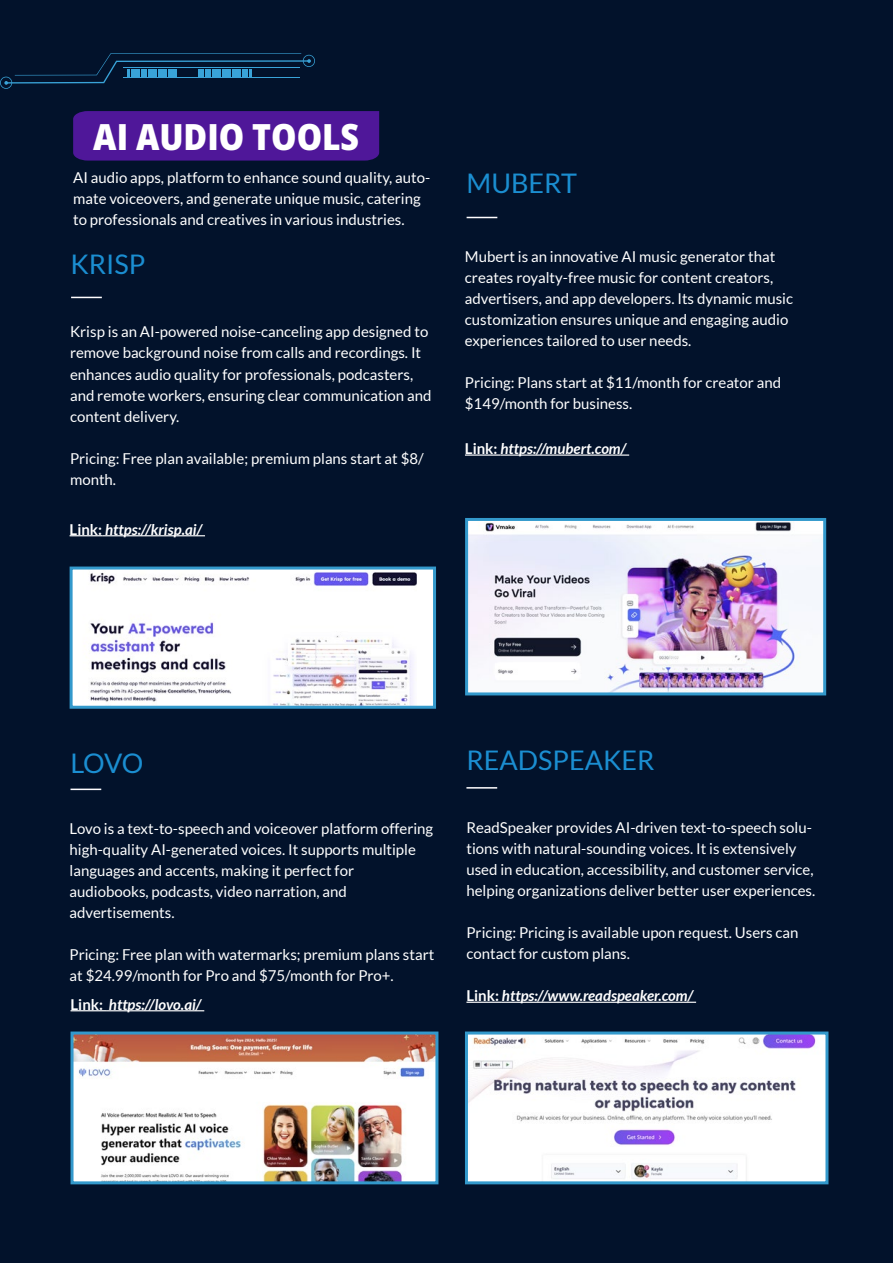
<style>
.page{position:relative;width:893px;height:1263px;background:#fff}
.page>*{position:absolute;margin:0;border:0;box-sizing:border-box;transform-origin:0 0}
.t1{font:800 semi-condensed 36px "Open Sans";color:#fff}
.t2{font:27px "Lato";color:#1b8ed1}
.t3{font:15px/21px "Lato";color:#fff}
.t4{font:italic 700 15px "Lato";color:#fff}
.s1{font-style:normal}
</style>
<div class="page">
<div style="left:0;top:0;width:893px;height:1262px;background:#02122b"></div>
<hr style="left:70px;top:535px;width:32px;height:1px;background:#fff">
<hr style="left:102px;top:535px;width:103px;height:1px;background:#fff">
<hr style="left:71px;top:1010px;width:35px;height:1px;background:#fff">
<hr style="left:106px;top:1010px;width:98px;height:1px;background:#fff">
<svg style="left:0;top:53px;width:315px;height:36px"></svg>
<hr style="left:71px;top:297px;width:31px;height:1px;background:#fffdff">
<img style="left:75px;top:1035px;width:359px;height:145px">
<div style="left:71px;top:1031px;width:367px;height:153px;border:3px solid #39c"></div>
<img style="left:469px;top:522px;width:353px;height:169px">
<div style="left:465px;top:518px;width:361px;height:177px;border:3px solid #39c"></div>
<hr style="left:466px;top:1002px;width:36px;height:1px;background:#fff">
<hr style="left:502px;top:1002px;width:194px;height:1px;background:#fff">
<img style="left:469px;top:1035px;width:355px;height:145px">
<div style="left:465px;top:1031px;width:363px;height:153px;border:3px solid #39c"></div>
<hr style="left:466px;top:787px;width:31px;height:2px;background:#fffdff">
<hr style="left:71px;top:789px;width:30px;height:1px;background:#fffdff">
<hr style="left:467px;top:217px;width:30px;height:1px;background:#fffdff">
<div style="left:73px;top:111px;width:306px;height:50px;background:#4f1799"></div>
<img style="left:74px;top:570px;width:358px;height:135px">
<div style="left:70px;top:566px;width:366px;height:143px;border:3px solid #39c"></div>
<hr style="left:465px;top:454px;width:35px;height:2px;background:#fff">
<hr style="left:500px;top:454px;width:129px;height:2px;background:#fff">
<h1 class="t1" style="left:93px;top:109px;width:267px">AI AUDIO TOOLS</h1>
<p class="t3" style="left:73px;top:167px;width:359px">AI audio apps, platform to enhance sound quality, auto&shy;mate voiceovers, and generate unique music, catering to professionals and creatives in various industries.</p>
<h2 class="t2" style="left:71px;top:249px;width:76px">KRISP</h2>
<p class="t3" style="left:70px;top:321px;width:363px">Krisp is an AI-powered noise-canceling app designed to remove background noise from calls and recordings. It enhances audio quality for professionals, podcasters, and remote workers, ensuring clear communication and content delivery.</p>
<p class="t3" style="left:70px;top:447px;width:355px">Pricing: Free plan available; premium plans start at $8/ month.</p>
<p class="t4" style="left:70px;top:521px;width:134px"><span class="s1">Link:</span> https://krisp.ai/</p>
<h2 class="t2" style="left:467px;top:168px;width:112px">MUBERT</h2>
<p class="t3" style="left:465px;top:246px;width:330px">Mubert is an innovative AI music generator that creates royalty-free music for content creators, advertisers, and app developers. Its dynamic music customization ensures unique and engaging audio experiences tailored to user needs.</p>
<p class="t3" style="left:465px;top:372px;width:318px">Pricing: Plans start at $11/month for creator and $149/month for business.</p>
<p class="t4" style="left:465px;top:440px;width:163px"><span class="s1">Link:</span> https://mubert.com/</p>
<h2 class="t2" style="left:71px;top:748px;width:74px">LOVO</h2>
<p class="t3" style="left:70px;top:818px;width:365px">Lovo is a text-to-speech and voiceover platform offering high-quality AI-generated voices. It supports multiple languages and accents, making it perfect for audiobooks, podcasts, video narration, and advertisements.</p>
<p class="t3" style="left:70px;top:944px;width:366px">Pricing: Free plan with watermarks; premium plans start at $24.99/month for Pro and $75/month for Pro+.</p>
<p class="t4" style="left:71px;top:996px;width:132px"><span class="s1">Link:</span> https://lovo.ai/</p>
<h2 class="t2" style="left:466px;top:745px;width:190px">READSPEAKER</h2>
<p class="t3" style="left:466px;top:817px;width:350px">ReadSpeaker provides AI-driven text-to-speech solu&shy;tions with natural-sounding voices. It is extensively used in education, accessibility, and customer service, helping organizations deliver better user experiences.</p>
<p class="t3" style="left:466px;top:922px;width:334px">Pricing: Pricing is available upon request. Users can contact for custom plans.</p>
<p class="t4" style="left:466px;top:987px;width:228px"><span class="s1">Link:</span> https://www.readspeaker.com/</p>
</div>
